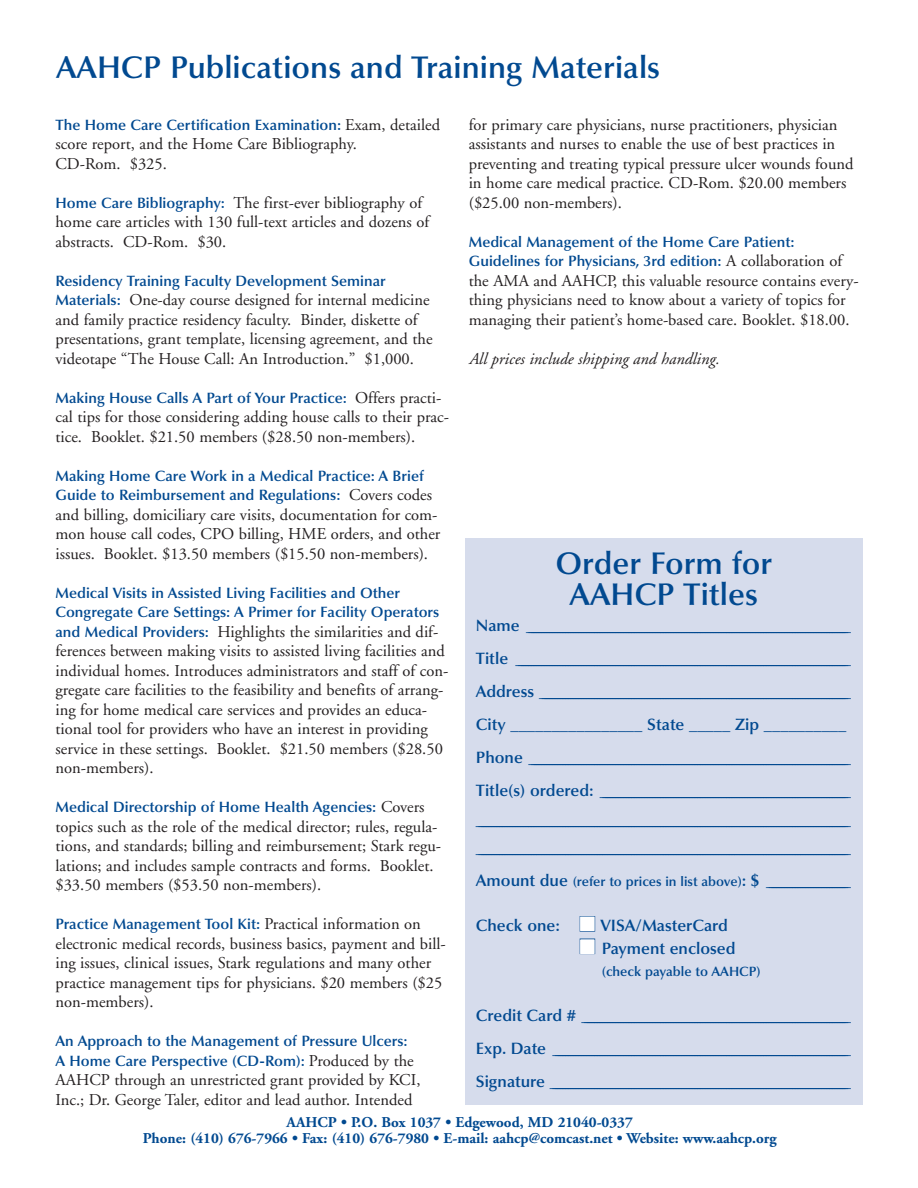
<style>
.page{position:relative;width:918px;height:1188px;background:#fff}
.page>*{position:absolute;margin:0;border:0;box-sizing:border-box;transform-origin:0 0}
.t1{font:600 31.5px/31.5px "Optima";color:#014990;text-align:center}
.t2{font:16.5px/19.5px "Adobe Garamond";color:#231f20}
.t3{font:600 16.5px/33px "Optima";color:#014990;text-align:justify}
.t4{font:italic 16.5px "Adobe Garamond";color:#231f20}
.t5{font:600 15px/19.5px "Optima";color:#014990}
.t6{font:700 15px/16.5px "Adobe Garamond";color:#014990;text-align:center}
.t7{font:600 13.5px "Optima";color:#014990}
.s1{font-family:"Adobe Garamond";font-weight:400;font-size:16.5px;color:#231f20}
.s2{font-family:"Optima";font-weight:600;font-size:15px;color:#014990}
.s3{font-size:13.5px}
.s4{color:#fff}
</style>
<div class="page">
<div style="left:465px;top:538px;width:397px;height:568px;background:#d6dcec"></div>
<div style="left:580px;top:916px;width:15px;height:15px;border:1px solid #014990"></div>
<div style="left:580px;top:939px;width:15px;height:15px;border:1px solid #014990"></div>
<h1 class="t1" style="left:56px;top:52px;width:605px">AAHCP Publications and Training Materials</h1>
<p class="t5" style="left:55px;top:115px;width:386px">The Home Care Certification Examination: <span class="s1">Exam, detailed</span></p>
<p class="t2" style="left:55px;top:135px;width:303px">score report, and the Home Care Bibliography.<br>CD-Rom. $325.</p>
<p class="t2" style="left:55px;top:193px;width:375px"><span class="s2">Home Care Bibliography:</span> The first-ever bibliography of home care articles with 130 full-text articles and dozens of abstracts. CD-Rom. $30.</p>
<p class="t5" style="left:55px;top:271px;width:332px">Residency Training Faculty Development Seminar</p>
<p class="t2" style="left:55px;top:291px;width:379px"><span class="s2">Materials:</span> One-day course designed for internal medicine and family practice residency faculty. Binder, diskette of presentations, grant template, licensing agreement, and the videotape “The House Call: An Introduction.” $1,000.</p>
<p class="t5" style="left:55px;top:388px;width:387px">Making House Calls A Part of Your Practice: <span class="s1">Offers practi-</span></p>
<p class="t2" style="left:55px;top:408px;width:395px">cal tips for those considering adding house calls to their prac&shy;tice. Booklet. $21.50 members ($28.50 non-members).</p>
<p class="t5" style="left:55px;top:466px;width:378px">Making Home Care Work in a Medical Practice: A Brief<br>Guide to Reimbursement and Regulations: <span class="s1">Covers codes</span></p>
<p class="t2" style="left:55px;top:505px;width:386px">and billing, domiciliary care visits, documentation for com&shy;mon house call codes, CPO billing, HME orders, and other issues. Booklet. $13.50 members ($15.50 non-members).</p>
<p class="t5" style="left:55px;top:583px;width:385px">Medical Visits in Assisted Living Facilities and Other<br>Congregate Care Settings: A Primer for Facility Operators</p>
<p class="t2" style="left:55px;top:622px;width:394px"><span class="s2">and Medical Providers:</span> Highlights the similarities and dif&shy;ferences between making visits to assisted living facilities and individual homes. Introduces administrators and staff of con&shy;gregate care facilities to the feasibility and benefits of arrang&shy;ing for home medical care services and provides an educa&shy;tional tool for providers who have an interest in providing service in these settings. Booklet. $21.50 members ($28.50 non-members).</p>
<p class="t5" style="left:55px;top:798px;width:371px">Medical Directorship of Home Health Agencies: <span class="s1">Covers</span></p>
<p class="t2" style="left:55px;top:817px;width:387px">topics such as the role of the medical director; rules, regula&shy;tions, and standards; billing and reimbursement; Stark regu&shy;lations; and includes sample contracts and forms. Booklet. $33.50 members ($53.50 non-members).</p>
<p class="t5" style="left:55px;top:915px;width:367px">Practice Management Tool Kit: <span class="s1">Practical information on</span></p>
<p class="t2" style="left:55px;top:934px;width:392px">electronic medical records, business basics, payment and bill&shy;ing issues, clinical issues, Stark regulations and many other practice management tips for physicians. $20 members ($25 non-members).</p>
<p class="t5" style="left:55px;top:1032px;width:360px">An Approach to the Management of Pressure Ulcers:<br>A Home Care Perspective (CD-Rom): <span class="s1">Produced by the</span></p>
<p class="t2" style="left:55px;top:1071px;width:366px">AAHCP through an unrestricted grant provided by KCI,<br>Inc.; Dr. George Taler, editor and lead author. Intended</p>
<p class="t2" style="left:469px;top:115px;width:386px">for primary care physicians, nurse practitioners, physician assistants and nurses to enable the use of best practices in preventing and treating typical pressure ulcer wounds found in home care medical practice. CD-Rom. $20.00 members ($25.00 non-members).</p>
<p class="t5" style="left:469px;top:232px;width:375px">Medical Management of the Home Care Patient:<br>Guidelines for Physicians, 3rd edition: <span class="s1">A collaboration of</span></p>
<p class="t2" style="left:469px;top:271px;width:391px">the AMA and AAHCP, this valuable resource contains every&shy;thing physicians need to know about a variety of topics for managing their patient’s home-based care. Booklet. $18.00.</p>
<p class="t4" style="left:469px;top:350px;width:252px">All prices include shipping and handling.</p>
<h1 class="t1" style="left:555px;top:548px;width:218px">Order Form for<br>AAHCP Titles</h1>
<p class="t3" style="left:476px;top:609px;width:377px">Name _________________________________________________________________________________________________________________________ Title _____________________________________________________________________________________________________________________________ Address ____________________________________________________________________________________________________________________ City ________________</p>
<p class="t3" style="left:476px;top:708px;width:377px;text-align:left;text-indent:259px">Zip __________<br>Phone ________________________________________________________________________________________________________________________<br>Title(s) ordered: _____________________________________________________________________________________________</p>
<p class="t3" style="left:476px;top:805px;width:377px;line-height:28.5px">____________________________________________________________________________________________________________________________________________ ____________________________________________________________________________________________________________________________________________</p>
<p class="t3" style="left:476px;top:864px;width:377px">Amount due <span class="s3">(refer to prices in list above)</span>: $ ______________________________</p>
<p class="t3" style="left:476px;top:909px;width:254px">Check one: <span class="s4">■</span> VISA/MasterCard</p>
<p class="t3" style="left:579px;top:932px;width:158px"><span class="s4">■</span> Payment enclosed</p>
<p class="t7" style="left:602px;top:964px;width:160px">(check payable to AAHCP)</p>
<p class="t3" style="left:476px;top:999px;width:377px">Credit Card # ____________________________________________________________________________________________________ Exp. Date _______________________________________________________________________________________________________________ S i g n a t u r e ________________________________________________________________________________________________________________</p>
<p class="t3" style="left:647px;top:708px;width:52px">State _____</p>
<p class="t6" style="left:143px;top:1114px;width:635px">AAHCP • P.O. Box 1037 • Edgewood, MD 21040-0337<br>Phone: (410) 676-7966 • Fax: (410) 676-7980 • E-mail: aahcp@comcast.net • Website: www.aahcp.org</p>
</div>
